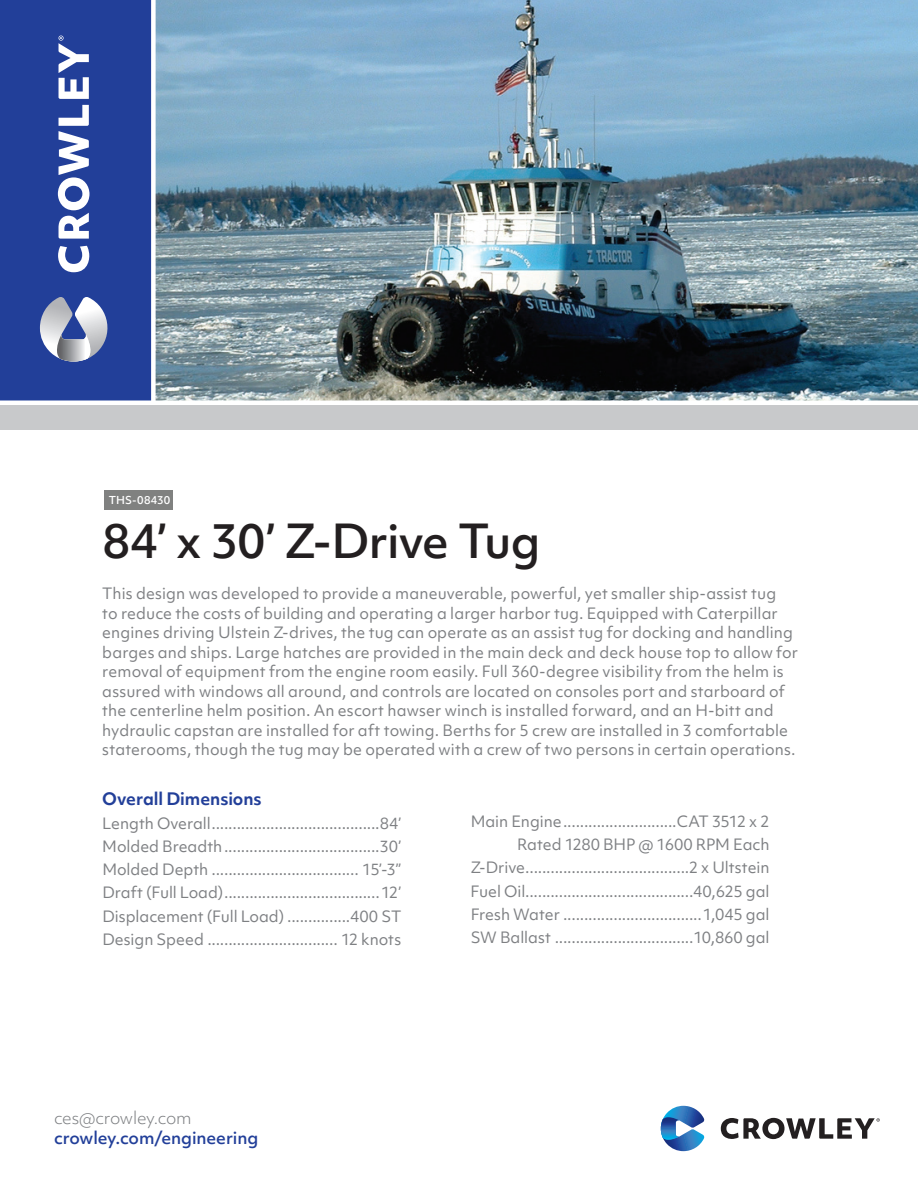
<style>
.page{position:relative;width:918px;height:1188px;background:#fff}
.page>*{position:absolute;margin:0;border:0;box-sizing:border-box;transform-origin:0 0}
.t1{font:500 45px "Objektiv Mk 1";letter-spacing:-.02em;color:#231f20}
.t2{font:500 16.5px "Objektiv Mk 1";letter-spacing:-.005em;color:#223f99}
.t3{font:700 16.5px "Objektiv Mk 1";letter-spacing:-.005em;color:#223f99}
.t4{font:300 16.5px "Objektiv Mk 1";letter-spacing:-.02em;color:#7e8083}
.t5{font:15px/23.2px "Objektiv Mk 1";letter-spacing:.005em;color:#7e8083}
.t6{font:500 10.5px "Objektiv Mk 1";letter-spacing:.01em;color:#fff}
</style>
<div class="page">
<img style="left:156px;top:0;width:762px;height:400px">
<div style="left:0;top:0;width:152px;height:402px;background:#223f99"></div>
<div style="left:0;top:405px;width:918px;height:25px;background:#c8c9cb"></div>
<div style="left:151px;top:0;width:5px;height:402px;background:#fff"></div>
<div style="left:0;top:400px;width:918px;height:5px;background:#fff"></div>
<svg style="left:58px;top:36px;width:32px;height:236px"></svg>
<svg style="left:40px;top:297px;width:68px;height:65px"></svg>
<svg style="left:721px;top:1118px;width:159px;height:21px"></svg>
<svg style="left:660px;top:1106px;width:45px;height:45px"></svg>
<div style="left:104px;top:490px;width:68px;height:20px;background:#808180"></div>
<p class="t6" style="left:109px;top:493px;width:63px">THS-08430</p>
<h1 class="t1" style="left:103px;top:510px;width:439px">84’ x 30’ Z-Drive Tug</h1>
<p class="t5" style="left:102px;top:584px;width:697px;line-height:19.5px">This design was developed to provide a maneuverable, powerful, yet smaller ship-assist tug<br>to reduce the costs of building and operating a larger harbor tug. Equipped with Caterpillar engines driving Ulstein Z-drives, the tug can operate as an assist tug for docking and handling barges and ships. Large hatches are provided in the main deck and deck house top to allow for removal of equipment from the engine room easily. Full 360-degree visibility from the helm is assured with windows all around, and controls are located on consoles port and starboard of the centerline helm position. An escort hawser winch is installed forward, and an H-bitt and hydraulic capstan are installed for aft towing. Berths for 5 crew are installed in 3 comfortable staterooms, though the tug may be operated with a crew of two persons in certain operations.</p>
<p class="t3" style="left:102px;top:788px;width:161px">Overall Dimensions</p>
<p class="t5" style="left:102px;top:811px;width:300px;text-align:justify">Length Overall........................................84’ Molded Breadth.....................................30’ Molded Depth ................................... 15’-3” Draft (Full Load).....................................12’ Displacement (Full Load) ...............400 ST Design Speed ............................... 12 knots</p>
<p class="t5" style="left:471px;top:810px;width:300px;text-align:right">Main Engine...........................CAT 3512 x 2<br>Rated 1280 BHP @ 1600 RPM Each Z-Drive.......................................2 x Ultstein Fuel Oil........................................40,625 gal Fresh Water .................................1,045 gal SW Ballast .................................10,860 gal</p>
<p class="t4" style="left:54px;top:1107px;width:139px">ces@crowley.com</p>
<p class="t2" style="left:54px;top:1126px;width:206px">crowley.com/engineering</p>
</div>
